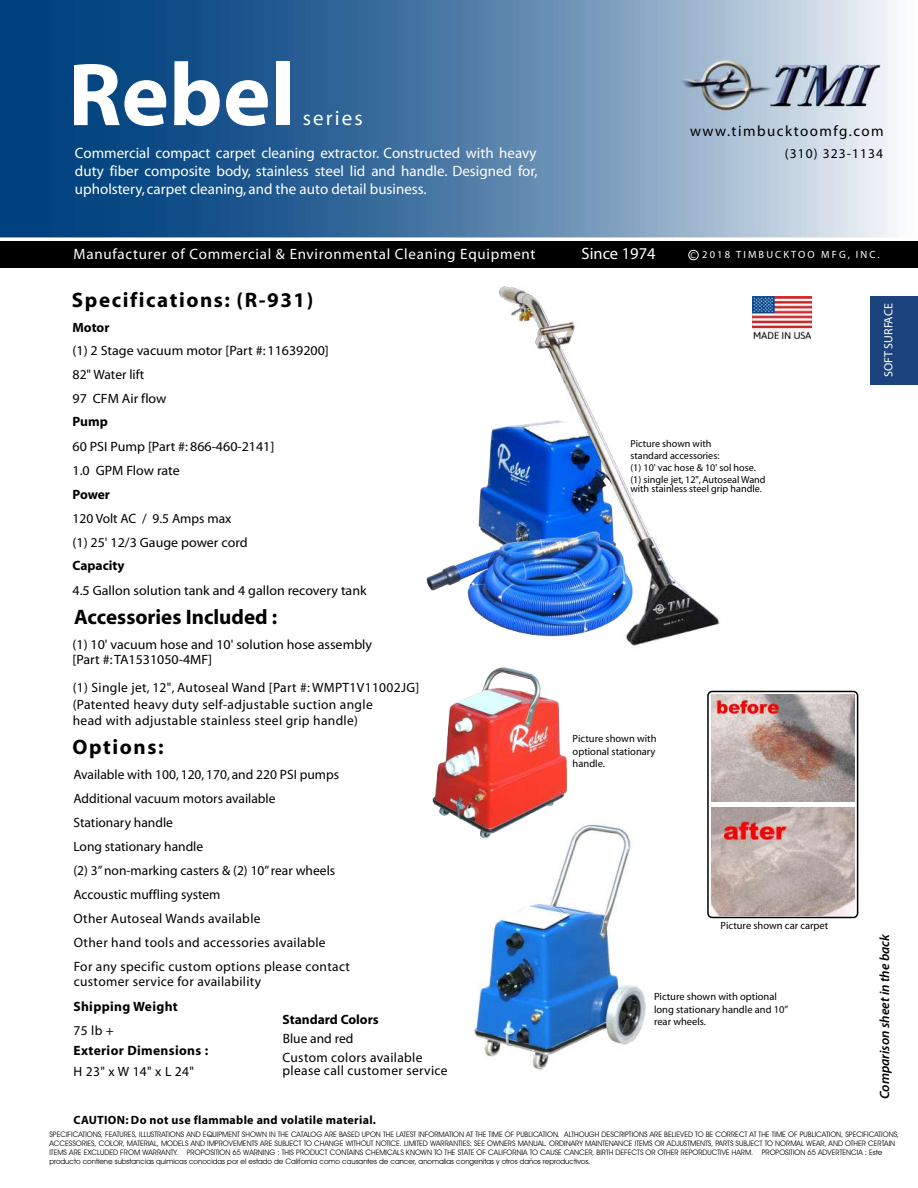
<style>
.page{position:relative;width:918px;height:1188px;background:#fff}
.page>*{position:absolute;margin:0;border:0;box-sizing:border-box;transform-origin:0 0}
.t1{font:700 90px "Myriad Pro";color:#fff}
.t2{font:700 21px "Myriad";letter-spacing:.075em;color:#000}
.t3{font:700 21px "Myriad";color:#000}
.t4{font:21px "Myriad Pro";letter-spacing:.1em;color:#fff}
.t5{font:16.5px "Myriad Pro";color:#fff}
.t6{font:15px/18px "Myriad";letter-spacing:.045em;color:#fff;text-align:justify}
.t7{font:15px "Myriad";letter-spacing:.1em;color:#000}
.t8{font:13.5px/24px "Myriad";color:#000}
.t9{font:13.5px/16.5px "Myriad";letter-spacing:.025em;color:#000}
.t10{font:13.5px/24px "Myriad";color:#000;scale:1.04 1}
.t11{font:700 13.5px "Myriad";letter-spacing:.01em;color:#000}
.t12{font:italic 600 13.5px "Myriad Pro";color:#000}
.t13{font:13.5px "Myriad";letter-spacing:.08em;color:#000}
.t14{font:700 13.5px "Myriad Pro";color:#000}
.t15{font:700 12px "Myriad";letter-spacing:.025em;color:#000}
.t16{font:12px "Myriad Pro";color:#fff}
.t17{font:10.5px/12.6px "Myriad";color:#000;text-align:justify}
.t18{font:10.5px "Myriad";letter-spacing:.2em;color:#fff}
.t19{font:10.2px/12.1px "Myriad";color:#000}
.t20{font:7.5px/9px "Avant Garde IT Cby BT";color:#000100}
.s1{font-family:"Verdana";font-size:7.5px}
</style>
<div class="page">
<img style="left:478px;top:439px;width:13px;height:90px">
<img style="left:426px;top:529px;width:65px;height:93px">
<img style="left:491px;top:286px;width:229px;height:360px">
<div style="left:0;top:241px;width:918px;height:27px;background:#000"></div>
<img style="left:473px;top:824px;width:173px;height:247px">
<img style="left:432px;top:667px;width:145px;height:180px">
<div style="left:688px;top:250px;width:11px;height:10px;border:1px solid #fff;border-radius:50%"></div>
<img style="left:708px;top:691px;width:150px;height:226px;border-radius:4px">
<img style="left:752px;top:296px;width:60px;height:42px">
<div style="left:871px;top:297px;width:47px;height:87px;background:#1c437d"></div>
<img style="left:0;top:0;width:899px;height:238px">
<h1 class="t1" style="left:68px;top:36px;width:229px">Rebel</h1>
<h2 class="t4" style="left:303px;top:105px;width:62px">series</h2>
<h3 class="t6" style="left:75px;top:145px;width:464px">Commercial compact carpet cleaning extractor. Constructed with heavy duty fiber composite body, stainless steel lid and handle. Designed for, upholstery, carpet cleaning, and the auto detail business.</h3>
<h3 class="t7" style="left:690px;top:124px;width:195px">www.timbucktoomfg.com</h3>
<h3 class="t13" style="left:785px;top:147px;width:99px">(310) 323-1134</h3>
<h3 class="t5" style="left:582px;top:243px;width:76px">Since 1974</h3>
<h3 class="t6" style="left:74px;top:246px;width:464px">Manufacturer of Commercial &amp; Environmental Cleaning Equipment</h3>
<h3 class="t18" style="left:691px;top:249px;width:191px"><span class="s1">C</span> 2018 TIMBUCKTOO MFG, INC.</h3>
<h2 class="t2" style="left:72px;top:289px;width:243px">Specifications: (R-931)</h2>
<h3 class="t10" style="left:73px;top:339px;width:248px">(1) 2 Stage vacuum motor [Part #: 11639200]<br>82" Water lift<br>97 CFM Air flow</h3>
<h3 class="t10" style="left:73px;top:435px;width:196px">60 PSI Pump [Part #: 866-460-2141]<br>1.0 GPM Flow rate</h3>
<h3 class="t8" style="left:73px;top:507px;width:177px">120 Volt AC / 9.5 Amps max (1) 25' 12/3 Gauge power cord</h3>
<h3 class="t10" style="left:73px;top:579px;width:284px">4.5 Gallon solution tank and 4 gallon recovery tank</h3>
<h3 class="t14" style="left:73px;top:319px;width:39px">Motor</h3>
<h3 class="t11" style="left:73px;top:415px;width:37px">Pump</h3>
<h3 class="t11" style="left:73px;top:487px;width:39px">Power</h3>
<h3 class="t11" style="left:73px;top:559px;width:54px">Capacity</h3>
<h2 class="t3" style="left:74px;top:606px;width:205px">Accessories Included :</h2>
<h3 class="t19" style="left:630px;top:438px;width:137px">Picture shown with<br>standard accessories:<br>(1) 10' vac hose &amp; 10' sol hose. (1) single jet, 12", Autoseal Wand</h3>
<h3 class="t19" style="left:630px;top:483px;width:133px">with stainless steel grip handle.</h3>
<h3 class="t16" style="left:881px;top:377px;width:75px;rotate:-90deg">SOFT SURFACE</h3>
<h3 class="t10" style="left:73px;top:637px;width:290px;line-height:15px">(1) 10' vacuum hose and 10' solution hose assembly [Part #: TA1531050-4MF]</h3>
<h3 class="t9" style="left:73px;top:680px;width:348px">(1) Single jet, 12", Autoseal Wand [Part #: WMPT1V11002JG] (Patented heavy duty self-adjustable suction angle<br>head with adjustable stainless steel grip handle)</h3>
<h2 class="t2" style="left:73px;top:736px;width:93px">Options:</h2>
<p class="t8" style="left:73px;top:763px;width:278px">Available with 100, 120, 170, and 220 PSI pumps Additional vacuum motors available<br>Stationary handle<br>Long stationary handle<br>(2) 3” non-marking casters &amp; (2) 10” rear wheels Accoustic muffling system<br>Other Autoseal Wands available<br>Other hand tools and accessories available<br>For any specific custom options please contact</p>
<h3 class="t9" style="left:74px;top:974px;width:189px">customer service for availability</h3>
<h3 class="t17" style="left:573px;top:733px;width:85px">Picture shown with optional stationary handle.</h3>
<h3 class="t17" style="left:721px;top:919px;width:109px">Picture shown car carpet</h3>
<h3 class="t12" style="left:876px;top:1099px;width:167px;rotate:-90deg">Comparison sheet in the back</h3>
<p class="t20" style="left:49px;top:1130px;width:851px">SPECIFICATIONS, FEATURES, ILLUSTRATIONS AND EQUIPMENT SHOWN IN THE CATALOG ARE BASED UPON THE LATEST INFORMATION AT THE TIME OF PUBLICATION. ALTHOUGH DESCRIPTIONS ARE BELIEVED TO BE CORRECT AT THE TIME OF PUBLICATION, SPECIFICATIONS, ACCESSORIES, COLOR, MATERIAL, MODELS AND IMPROVEMENTS ARE SUBJECT TO CHANGE WITHOUT NOTICE. LIMITED WARRANTIES: SEE OWNERS MANUAL. ORDINARY MAINTENANCE ITEMS OR ADJUSTMENTS, PARTS SUBJECT TO NORMAL WEAR, AND OTHER CERTAIN ITEMS ARE EXCLUDED FROM WARRANTY. PROPOSITION 65 WARNING : THIS PRODUCT CONTAINS CHEMICALS KNOWN TO THE STATE OF CALIFORNIA TO CAUSE CANCER, BIRTH DEFECTS OR OTHER REPORDUCTIVE HARM. PROPOSITION 65 ADVERTENCIA : Este producto contiene substancias quimicas conocidas por el estado de California como causantes de cancer, anomalias congenitas y otros daños reproductivos.</p>
<h3 class="t17" style="left:654px;top:991px;width:136px;text-align:left">Picture shown with optional long stationary handle and 10” rear wheels.</h3>
<h3 class="t11" style="left:73px;top:1000px;width:106px">Shipping Weight</h3>
<h3 class="t8" style="left:73px;top:1019px;width:42px">75 lb +</h3>
<h3 class="t11" style="left:73px;top:1043px;width:136px">Exterior Dimensions :</h3>
<h3 class="t8" style="left:73px;top:1060px;width:122px">H 23" x W 14" x L 24"</h3>
<h3 class="t11" style="left:283px;top:1012px;width:98px">Standard Colors</h3>
<h3 class="t8" style="left:283px;top:1027px;width:72px">Blue and red</h3>
<h3 class="t9" style="left:283px;top:1051px;width:167px;line-height:13.5px">Custom colors available please call customer service</h3>
<h3 class="t15" style="left:73px;top:1114px;width:304px">CAUTION: Do not use flammable and volatile material.</h3>
</div>
